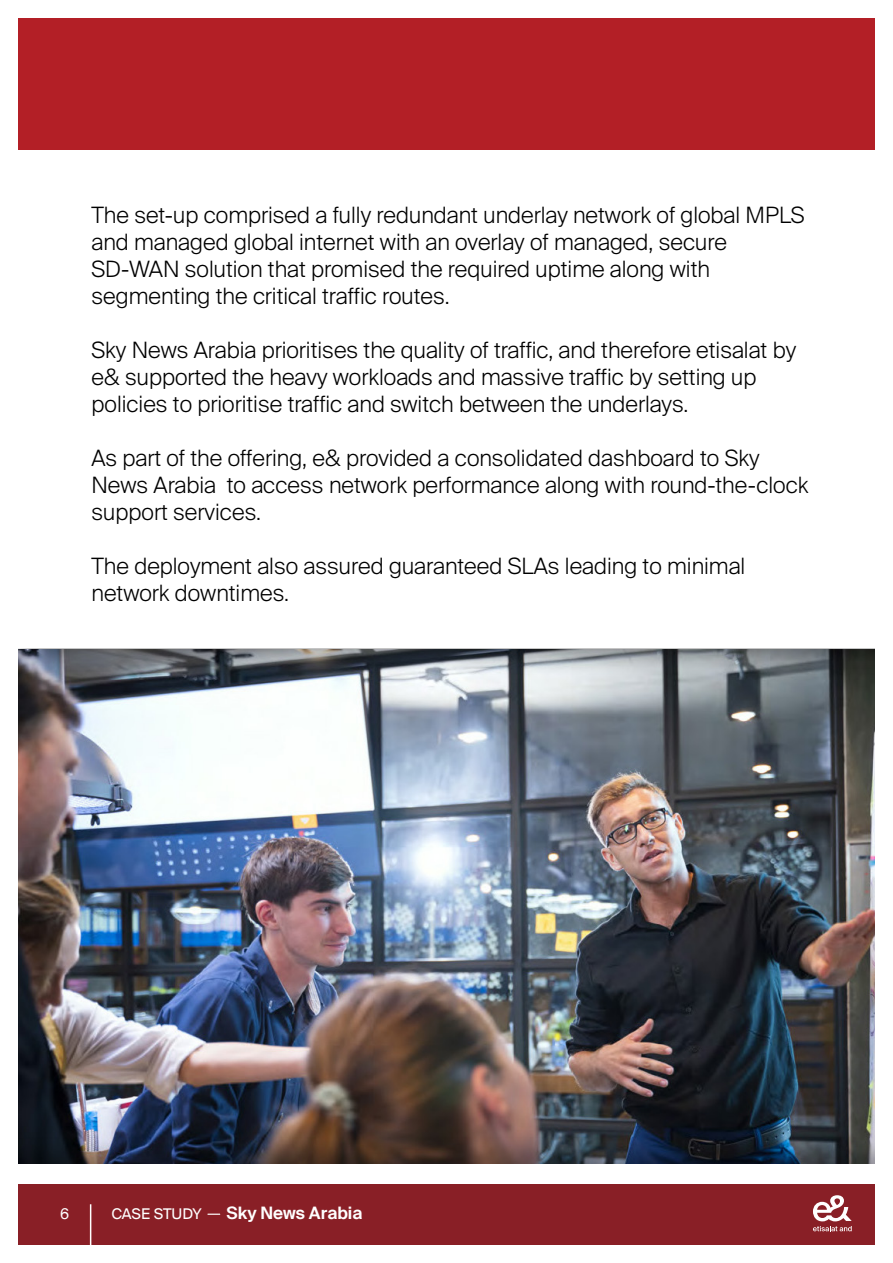
<style>
.page{position:relative;width:893px;height:1263px;background:#fff}
.page>*{position:absolute;margin:0;border:0;box-sizing:border-box;transform-origin:0 0}
.t1{font:300 22.5px/27px "Suisse Intl";color:#000}
.t2{font:600 17.25px "Suisse Intl";color:#fff}
.t3{font:14.85px "Suisse Intl";letter-spacing:-.01em;color:#fff}
</style>
<div class="page">
<img style="left:18px;top:18px;width:857px;height:1227px">
<svg style="left:813px;top:1195px;width:39px;height:36px"></svg>
<p class="t1" style="left:91px;top:201px;width:714px">The set-up comprised a fully redundant underlay network of global MPLS and managed global internet with an overlay of managed, secure SD-WAN solution that promised the required uptime along with segmenting the critical traffic routes.</p>
<p class="t1" style="left:91px;top:336px;width:706px">Sky News Arabia prioritises the quality of traffic, and therefore etisalat by e&amp; supported the heavy workloads and massive traffic by setting up policies to prioritise traffic and switch between the underlays.</p>
<p class="t1" style="left:91px;top:444px;width:718px">As part of the offering, e&amp; provided a consolidated dashboard to Sky<br>News Arabia to access network performance along with round-the-clock support services.</p>
<p class="t1" style="left:91px;top:552px;width:655px">The deployment also assured guaranteed SLAs leading to minimal network downtimes.</p>
<p class="t3" style="left:60px;top:1205px;width:11px">6</p>
<p class="t3" style="left:111px;top:1205px;width:92px">CASE STUDY</p>
<p class="t2" style="left:227px;top:1203px;width:138px">Sky News Arabia</p>
</div>
